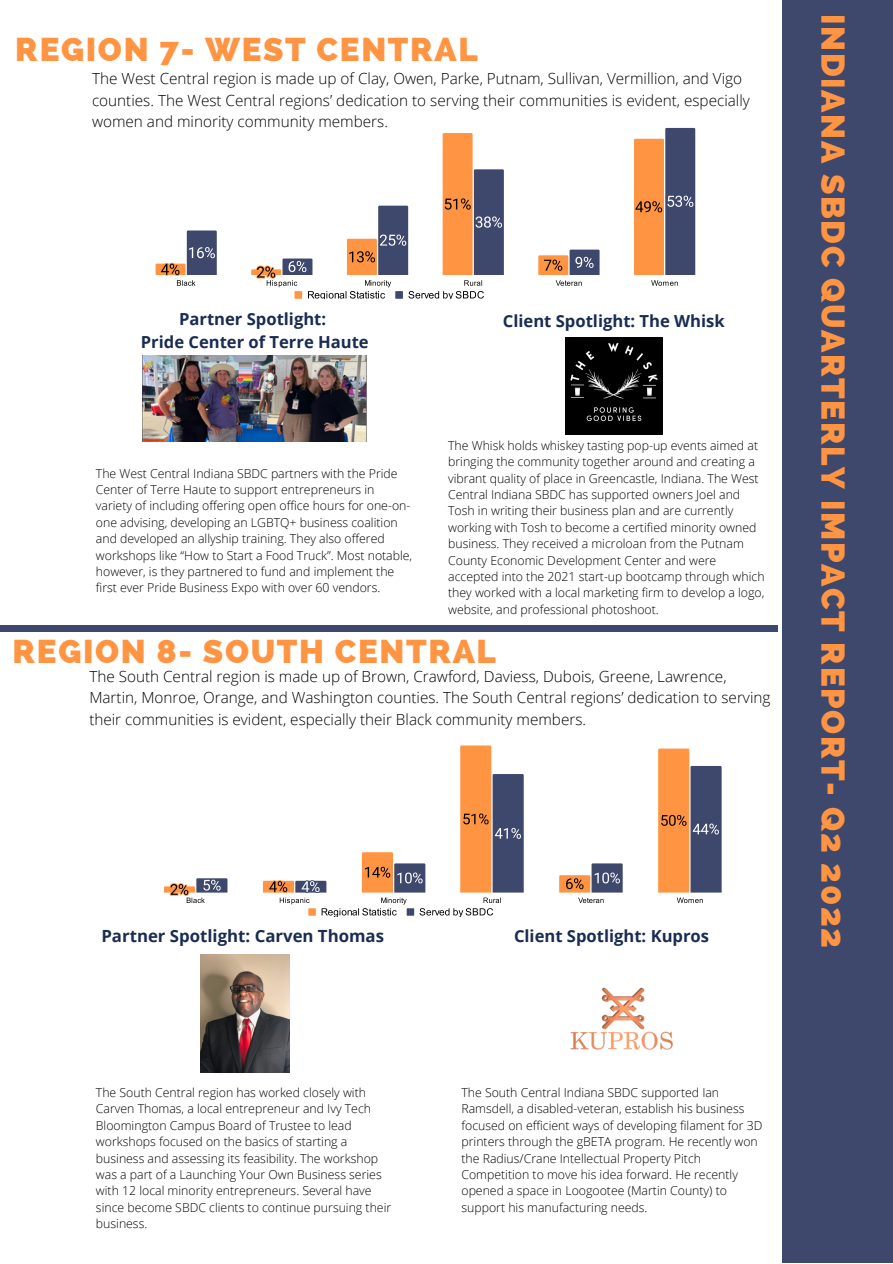
<style>
.page{position:relative;width:893px;height:1264px;background:#fff}
.page>*{position:absolute;margin:0;border:0;box-sizing:border-box;transform-origin:0 0}
.t1{font:800 33px "Raleway";letter-spacing:.05em;color:#ff9442}
.t2{font:700 16.8px "Open Sans";color:#192d52}
.t3{font:700 16.65px "Open Sans";color:#192d52}
.t4{font:300 15.3px/21.3px "Open Sans";color:#000}
.t5{font:300 12.3px/16.4px "Open Sans";color:#000}
</style>
<div class="page">
<div style="left:782px;top:0;width:110px;height:1262px;background:#3e486c"></div>
<img style="left:570px;top:987px;width:103px;height:63px">
<img style="left:200px;top:954px;width:89px;height:118px">
<img style="left:565px;top:337px;width:97px;height:97px">
<img style="left:143px;top:355px;width:223px;height:86px">
<div style="left:0;top:625px;width:777px;height:6px;background:#3e486c"></div>
<svg style="left:164px;top:878px;width:63px;height:25px"></svg>
<svg style="left:559px;top:863px;width:63px;height:40px"></svg>
<svg style="left:658px;top:748px;width:63px;height:155px;background:#b0846d"></svg>
<svg style="left:263px;top:745px;width:260px;height:171px"></svg>
<svg style="left:155px;top:230px;width:62px;height:56px"></svg>
<svg style="left:538px;top:249px;width:61px;height:37px"></svg>
<svg style="left:634px;top:128px;width:61px;height:158px;background:#a57d6b"></svg>
<svg style="left:251px;top:133px;width:253px;height:166px"></svg>
<h1 class="t1" style="left:15px;top:30px;width:464px">REGION 7- WEST CENTRAL</h1>
<p class="t4" style="left:92px;top:68px;width:659px">The West Central region is made up of Clay, Owen, Parke, Putnam, Sullivan, Vermillion, and Vigo counties. The West Central regions’ dedication to serving their communities is evident, especially women and minority community members.</p>
<h3 class="t3" style="left:179px;top:308px;width:149px">Partner Spotlight:</h3>
<h3 class="t3" style="left:503px;top:309px;width:223px">Client Spotlight: The Whisk</h3>
<h3 class="t3" style="left:141px;top:330px;width:229px">Pride Center of Terre Haute</h3>
<p class="t5" style="left:96px;top:464px;width:318px">The West Central Indiana SBDC partners with the Pride Center of Terre Haute to support entrepreneurs in variety of including offering open office hours for one-on&shy;one advising, developing an LGBTQ+ business coalition and developed an allyship training. They also offered workshops like “How to Start a Food Truck”. Most notable, however, is they partnered to fund and implement the first ever Pride Business Expo with over 60 vendors.</p>
<p class="t5" style="left:448px;top:437px;width:318px">The Whisk holds whiskey tasting pop-up events aimed at bringing the community together around and creating a vibrant quality of place in Greencastle, Indiana. The West Central Indiana SBDC has supported owners Joel and Tosh in writing their business plan and are currently working with Tosh to become a certified minority owned business. They received a microloan from the Putnam County Economic Development Center and were accepted into the 2021 start-up bootcamp through which they worked with a local marketing firm to develop a logo, website, and professional photoshoot.</p>
<h1 class="t1" style="left:13px;top:631px;width:485px">REGION 8- SOUTH CENTRAL</h1>
<p class="t4" style="left:89px;top:665px;width:682px">The South Central region is made up of Brown, Crawford, Daviess, Dubois, Greene, Lawrence,<br>Martin, Monroe, Orange, and Washington counties. The South Central regions’ dedication to serving their communities is evident, especially their Black community members.</p>
<h2 class="t2" style="left:101px;top:924px;width:284px">Partner Spotlight: Carven Thomas</h2>
<h3 class="t3" style="left:514px;top:924px;width:197px">Client Spotlight: Kupros</h3>
<h1 class="t1" style="left:852px;top:14px;width:935px;rotate:90deg">INDIANA SBDC QUARTERLY IMPACT REPORT- Q2 2022</h1>
<p class="t5" style="left:96px;top:1084px;width:297px">The South Central region has worked closely with Carven Thomas, a local entrepreneur and Ivy Tech Bloomington Campus Board of Trustee to lead workshops focused on the basics of starting a business and assessing its feasibility. The workshop was a part of a Launching Your Own Business series with 12 local minority entrepreneurs. Several have since become SBDC clients to continue pursuing their business.</p>
<p class="t5" style="left:461px;top:1084px;width:302px">The South Central Indiana SBDC supported Ian Ramsdell, a disabled-veteran, establish his business focused on efficient ways of developing filament for 3D printers through the gBETA program. He recently won the Radius/Crane Intellectual Property Pitch Competition to move his idea forward. He recently opened a space in Loogootee (Martin County) to support his manufacturing needs.</p>
</div>
